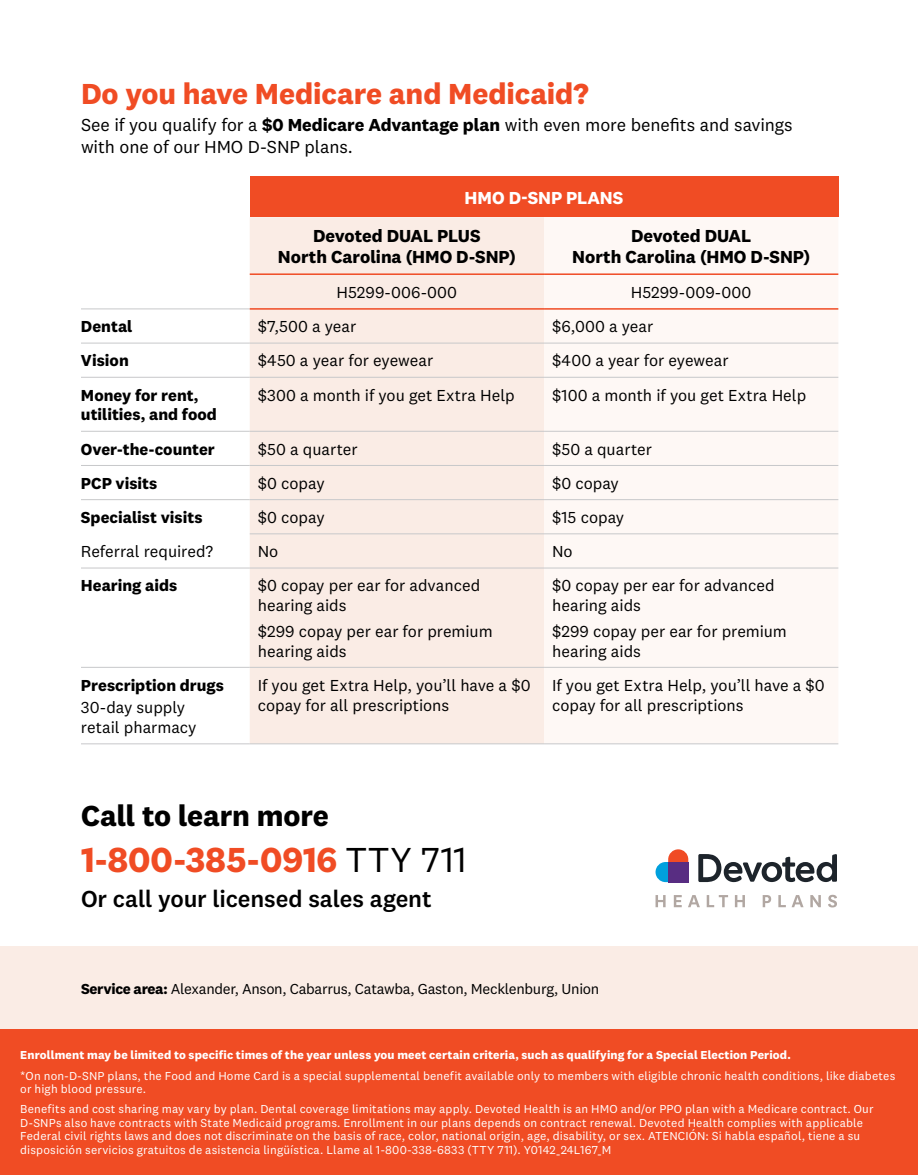
<style>
.page{position:relative;width:918px;height:1175px;background:#fff}
.page>*{position:absolute;margin:0;border:0;box-sizing:border-box;transform-origin:0 0}
.CTA_Phone{font:700 36px "National 2";letter-spacing:-.005em;color:#f04c24}
.t1{font:700 30px "National 2";letter-spacing:-.005em;color:#f04c24}
.CTA{font:700 30px "National 2";letter-spacing:-.005em;color:#000}
.CTA_Subcopy{font:500 24px "National 2";letter-spacing:-.005em;color:#000}
.H2_Subcopy{font:18px/21.6px "National 2";letter-spacing:-.005em;color:#000}
.Table_-_Plan_Name{font:700 18px/21.6px "National 2";color:#000;text-align:center}
.Table_-_Plan_Type{font:700 18px "National 2";letter-spacing:-.005em;color:#fff}
.Table_-_Regular_Text{font:16.5px/19.8px "National 2";color:#000}
.Table_-_Benefit_Name{font:700 16.5px/19.8px "National 2";color:#000}
.t2{font:15px "National 2";letter-spacing:-.02em;color:#000}
.Disclaimer{font:12px/13.5px "National 2";letter-spacing:.015em;color:#fff}
.Disclaimer-2{font:700 12px "National 2";letter-spacing:.015em;color:#fff}
.s1{font-weight:700}
.s2{font-weight:400;color:#000}
</style>
<div class="page">
<div style="left:0;top:946px;width:918px;height:140px;background:#faece5"></div>
<div style="left:0;top:1029px;width:918px;height:145px;background:#f04c24"></div>
<div style="left:250px;top:176px;width:588px;height:41px;background:#f04c24"></div>
<div style="left:250px;top:217px;width:294px;height:526px;background:#faece5"></div>
<div style="left:544px;top:342px;width:294px;height:325px;background:#fef8f5"></div>
<hr style="left:250px;top:343px;width:294px;height:1px;background:#c7c8ca">
<hr style="left:544px;top:343px;width:294px;height:1px;background:#c7c8ca">
<hr style="left:250px;top:377px;width:294px;height:1px;background:#c7c8ca">
<hr style="left:544px;top:377px;width:294px;height:1px;background:#c7c8ca">
<hr style="left:250px;top:431px;width:294px;height:1px;background:#c7c8ca">
<hr style="left:544px;top:431px;width:294px;height:1px;background:#c7c8ca">
<hr style="left:250px;top:465px;width:294px;height:1px;background:#c7c8ca">
<hr style="left:544px;top:465px;width:294px;height:1px;background:#c7c8ca">
<hr style="left:250px;top:499px;width:294px;height:1px;background:#c7c8ca">
<hr style="left:544px;top:499px;width:294px;height:1px;background:#c7c8ca">
<hr style="left:250px;top:533px;width:294px;height:1px;background:#c7c8ca">
<hr style="left:544px;top:533px;width:294px;height:1px;background:#c7c8ca">
<hr style="left:81px;top:567px;width:169px;height:1px;background:#c7c8ca">
<hr style="left:250px;top:567px;width:294px;height:1px;background:#c7c8ca">
<hr style="left:544px;top:567px;width:294px;height:1px;background:#c7c8ca">
<hr style="left:81px;top:667px;width:169px;height:1px;background:#c7c8ca">
<hr style="left:250px;top:667px;width:294px;height:1px;background:#c7c8ca">
<hr style="left:544px;top:667px;width:294px;height:1px;background:#c7c8ca">
<hr style="left:81px;top:308px;width:169px;height:1px;background:#c7c8ca">
<hr style="left:81px;top:343px;width:169px;height:1px;background:#c7c8ca">
<hr style="left:81px;top:377px;width:169px;height:1px;background:#c7c8ca">
<hr style="left:81px;top:431px;width:169px;height:1px;background:#c7c8ca">
<hr style="left:81px;top:465px;width:169px;height:1px;background:#c7c8ca">
<hr style="left:81px;top:499px;width:169px;height:1px;background:#c7c8ca">
<hr style="left:250px;top:273px;width:294px;height:2px;background:#f04b24">
<hr style="left:544px;top:273px;width:294px;height:2px;background:#f04b24">
<hr style="left:250px;top:308px;width:294px;height:2px;background:#f04b24">
<hr style="left:544px;top:308px;width:294px;height:2px;background:#f04b24">
<hr style="left:81px;top:743px;width:169px;height:1px;background:#c7c8ca">
<hr style="left:250px;top:743px;width:294px;height:1px;background:#c7c8ca">
<hr style="left:544px;top:743px;width:294px;height:1px;background:#c7c8ca">
<svg style="left:656px;top:849px;width:32px;height:33px"></svg>
<div style="left:668px;top:862px;width:20px;height:20px;background:#582d82"></div>
<svg style="left:698px;top:854px;width:139px;height:28px"></svg>
<svg style="left:656px;top:895px;width:10px;height:12px"></svg>
<svg style="left:674px;top:895px;width:8px;height:12px"></svg>
<svg style="left:688px;top:895px;width:12px;height:12px"></svg>
<svg style="left:707px;top:895px;width:21px;height:12px"></svg>
<svg style="left:735px;top:895px;width:10px;height:12px"></svg>
<svg style="left:763px;top:895px;width:8px;height:12px"></svg>
<svg style="left:778px;top:895px;width:8px;height:12px"></svg>
<svg style="left:792px;top:895px;width:12px;height:12px"></svg>
<svg style="left:810px;top:895px;width:11px;height:12px"></svg>
<svg style="left:828px;top:894px;width:9px;height:13px"></svg>
<h2 class="t1" style="left:81px;top:75px;width:509px">Do you have Medicare and Medicaid?</h2>
<p class="H2_Subcopy" style="left:81px;top:114px;width:713px">See if you qualify for a <span class="s1">$0 Medicare Advantage plan</span> with even more benefits and savings with one of our HMO D-SNP plans.</p>
<p class="Table_-_Plan_Type" style="left:465px;top:186px;width:160px">HMO D-SNP PLANS</p>
<p class="Table_-_Plan_Name" style="left:278px;top:225px;width:239px">Devoted DUAL PLUS<br>North Carolina (HMO D-SNP)</p>
<p class="Table_-_Plan_Name" style="left:572px;top:225px;width:239px">Devoted DUAL<br>North Carolina (HMO D-SNP)</p>
<p class="Table_-_Regular_Text" style="left:337px;top:282px;width:122px">H5299-006-000</p>
<p class="Table_-_Regular_Text" style="left:631px;top:282px;width:122px">H5299-009-000</p>
<p class="Table_-_Benefit_Name" style="left:81px;top:316px;width:53px">Dental</p>
<p class="Table_-_Regular_Text" style="left:258px;top:316px;width:100px">$7,500 a year</p>
<p class="Table_-_Regular_Text" style="left:552px;top:316px;width:103px">$6,000 a year</p>
<p class="Table_-_Benefit_Name" style="left:81px;top:351px;width:49px">Vision</p>
<p class="Table_-_Regular_Text" style="left:258px;top:351px;width:177px">$450 a year for eyewear</p>
<p class="Table_-_Regular_Text" style="left:552px;top:351px;width:178px">$400 a year for eyewear</p>
<p class="Table_-_Benefit_Name" style="left:81px;top:385px;width:138px">Money for rent, utilities, and food</p>
<p class="Table_-_Regular_Text" style="left:258px;top:385px;width:258px">$300 a month if you get Extra Help</p>
<p class="Table_-_Regular_Text" style="left:552px;top:385px;width:256px">$100 a month if you get Extra Help</p>
<p class="Table_-_Benefit_Name" style="left:81px;top:439px;width:135px">Over-the-counter</p>
<p class="Table_-_Regular_Text" style="left:258px;top:439px;width:101px">$50 a quarter</p>
<p class="Table_-_Regular_Text" style="left:552px;top:439px;width:101px">$50 a quarter</p>
<p class="Table_-_Benefit_Name" style="left:81px;top:473px;width:78px">PCP visits</p>
<p class="Table_-_Regular_Text" style="left:258px;top:473px;width:68px">$0 copay</p>
<p class="Table_-_Regular_Text" style="left:552px;top:473px;width:68px">$0 copay</p>
<p class="Table_-_Benefit_Name" style="left:81px;top:507px;width:123px">Specialist visits</p>
<p class="Table_-_Regular_Text" style="left:258px;top:507px;width:68px">$0 copay</p>
<p class="Table_-_Regular_Text" style="left:552px;top:507px;width:74px">$15 copay</p>
<p class="Table_-_Regular_Text" style="left:81px;top:541px;width:134px">Referral required?</p>
<p class="Table_-_Regular_Text" style="left:258px;top:541px;width:22px">No</p>
<p class="Table_-_Regular_Text" style="left:552px;top:541px;width:22px">No</p>
<p class="Table_-_Benefit_Name" style="left:81px;top:575px;width:98px">Hearing aids</p>
<p class="Table_-_Regular_Text" style="left:258px;top:575px;width:224px">$0 copay per ear for advanced hearing aids</p>
<p class="Table_-_Regular_Text" style="left:258px;top:621px;width:236px">$299 copay per ear for premium hearing aids</p>
<p class="Table_-_Regular_Text" style="left:552px;top:575px;width:224px">$0 copay per ear for advanced hearing aids</p>
<p class="Table_-_Regular_Text" style="left:552px;top:621px;width:236px">$299 copay per ear for premium hearing aids</p>
<p class="Table_-_Benefit_Name" style="left:81px;top:675px;width:144px">Prescription drugs</p>
<p class="Table_-_Regular_Text" style="left:81px;top:697px;width:117px">30-day supply retail pharmacy</p>
<p class="Table_-_Regular_Text" style="left:258px;top:675px;width:274px">If you get Extra Help, you’ll have a $0 copay for all prescriptions</p>
<p class="Table_-_Regular_Text" style="left:552px;top:675px;width:274px">If you get Extra Help, you’ll have a $0 copay for all prescriptions</p>
<p class="CTA" style="left:81px;top:797px;width:249px">Call to learn more</p>
<p class="CTA_Phone" style="left:81px;top:837px;width:388px">1-800-385-0916 <span class="s2">TTY 711</span></p>
<p class="CTA_Subcopy" style="left:81px;top:884px;width:352px">Or call your licensed sales agent</p>
<p class="t2" style="left:81px;top:979px;width:520px"><span class="s1">Service area:</span> Alexander, Anson, Cabarrus, Catawba, Gaston, Mecklenburg, Union</p>
<p class="Disclaimer-2" style="left:20px;top:1047px;width:772px">Enrollment may be limited to specific times of the year unless you meet certain criteria, such as qualifying for a Special Election Period.</p>
<p class="Disclaimer" style="left:20px;top:1068px;width:877px">*On non-D-SNP plans, the Food and Home Card is a special supplemental benefit available only to members with eligible chronic health conditions, like diabetes or high blood pressure.</p>
<p class="Disclaimer" style="left:20px;top:1102px;width:855px">Benefits and cost sharing may vary by plan. Dental coverage limitations may apply. Devoted Health is an HMO and/or PPO plan with a Medicare contract. Our D-SNPs also have contracts with State Medicaid programs. Enrollment in our plans depends on contract renewal. Devoted Health complies with applicable Federal civil rights laws and does not discriminate on the basis of race, color, national origin, age, disability, or sex. ATENCIÓN: Si habla español, tiene a su disposición servicios gratuitos de asistencia lingüística. Llame al 1-800-338-6833 (TTY 711). Y0142_24L167_M</p>
</div>
